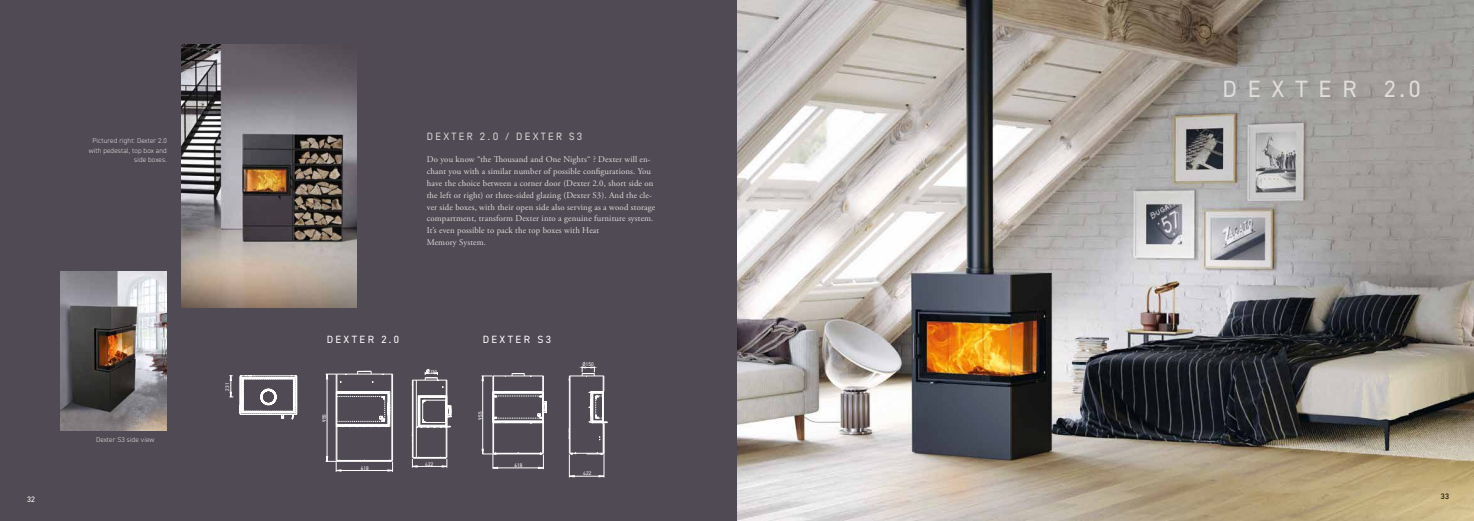
<style>
.page{position:relative;width:1474px;height:521px;background:#fff}
.page>*{position:absolute;margin:0;border:0;box-sizing:border-box;transform-origin:0 0}
.t1{font:23.62px "DIN2014";letter-spacing:.465em;color:#e1dddc}
.t2{font:10.5px "Simplon Norm";letter-spacing:.22em;color:#e1dddc}
.t3{font:10.5px "DIN2014";letter-spacing:.23em;color:#fff}
.t4{font:8.75px/11.8px "Adobe Garamond Pro";letter-spacing:.015em;color:#e1dddc}
.t5{font:7.88px "DIN2014";color:#fff}
.t6{font:7.88px "DIN2014";color:#000}
.t7{font:300 7px/9.6px "DIN2014";letter-spacing:.015em;color:#e1dddc;text-align:right}
.t8{font:5.25px "DIN2014";letter-spacing:.015em;color:#fff}
.t9{font:4.38px "DIN2014";color:#fff}
</style>
<div class="page">
<div style="left:0;top:0;width:737px;height:521px;background:#4f4a53"></div>
<img style="left:737px;top:0;width:736px;height:521px">
<img style="left:60px;top:271px;width:107px;height:159px">
<img style="left:182px;top:45px;width:174px;height:263px">
<svg style="left:240px;top:375px;width:57px;height:45px"></svg>
<svg style="left:229px;top:375px;width:4px;height:23px"></svg>
<svg style="left:481px;top:373px;width:66px;height:96px"></svg>
<svg style="left:569px;top:366px;width:39px;height:111px"></svg>
<hr style="left:336px;top:374px;width:1px;height:86px;background:#fff">
<hr style="left:337px;top:426px;width:1px;height:34px;background:#fff">
<hr style="left:336px;top:374px;width:56px;height:1px;background:#fff">
<hr style="left:390px;top:391px;width:1px;height:35px;background:#fff">
<hr style="left:392px;top:374px;width:1px;height:86px;background:#fff">
<hr style="left:327px;top:374px;width:1px;height:87px;background:#fff">
<svg style="left:326px;top:371px;width:64px;height:56px"></svg>
<svg style="left:326px;top:456px;width:67px;height:16px"></svg>
<svg style="left:412px;top:369px;width:40px;height:99px"></svg>
<p class="t7" style="left:89px;top:136px;width:80px">Pictured right: Dexter 2.0 with pedestal, top box and side boxes.</p>
<p class="t5" style="left:27px;top:494px;width:10px">32</p>
<p class="t7" style="left:96px;top:434px;width:60px">Dexter S3 side view</p>
<p class="t8" style="left:224px;top:391px;width:10px;rotate:-90deg">231</p>
<p class="t2" style="left:427px;top:131px;width:157px">DEXTER 2.0 / DEXTER S3</p>
<p class="t4" style="left:427px;top:154px;width:230px">Do you know “the Thousand and One Nights“ ? Dexter will en&shy;chant you with a similar number of possible configurations. You have the choice between a corner door (Dexter 2.0, short side on the left or right) or three-sided glazing (Dexter S3). And the cle&shy;ver side boxes, with their open side also serving as a wood storage compartment, transform Dexter into a genuine furniture system.<br>It’s even possible to pack the top boxes with Heat<br>Memory System.</p>
<p class="t3" style="left:327px;top:333px;width:74px">DEXTER 2.0</p>
<p class="t3" style="left:482px;top:333px;width:70px">DEXTER S3</p>
<p class="t8" style="left:582px;top:361px;width:13px">Ø150</p>
<p class="t9" style="left:430px;top:368px;width:8px">150</p>
<p class="t8" style="left:321px;top:422px;width:10px;rotate:-90deg">955</p>
<p class="t8" style="left:477px;top:419px;width:10px;rotate:-90deg">955</p>
<p class="t8" style="left:361px;top:465px;width:10px">618</p>
<p class="t8" style="left:425px;top:461px;width:10px">422</p>
<p class="t8" style="left:514px;top:462px;width:10px">618</p>
<p class="t8" style="left:583px;top:470px;width:10px">422</p>
<h1 class="t1" style="left:1222px;top:75px;width:200px">DEXTER 2.0</h1>
<p class="t6" style="left:1440px;top:491px;width:10px">33</p>
</div>
